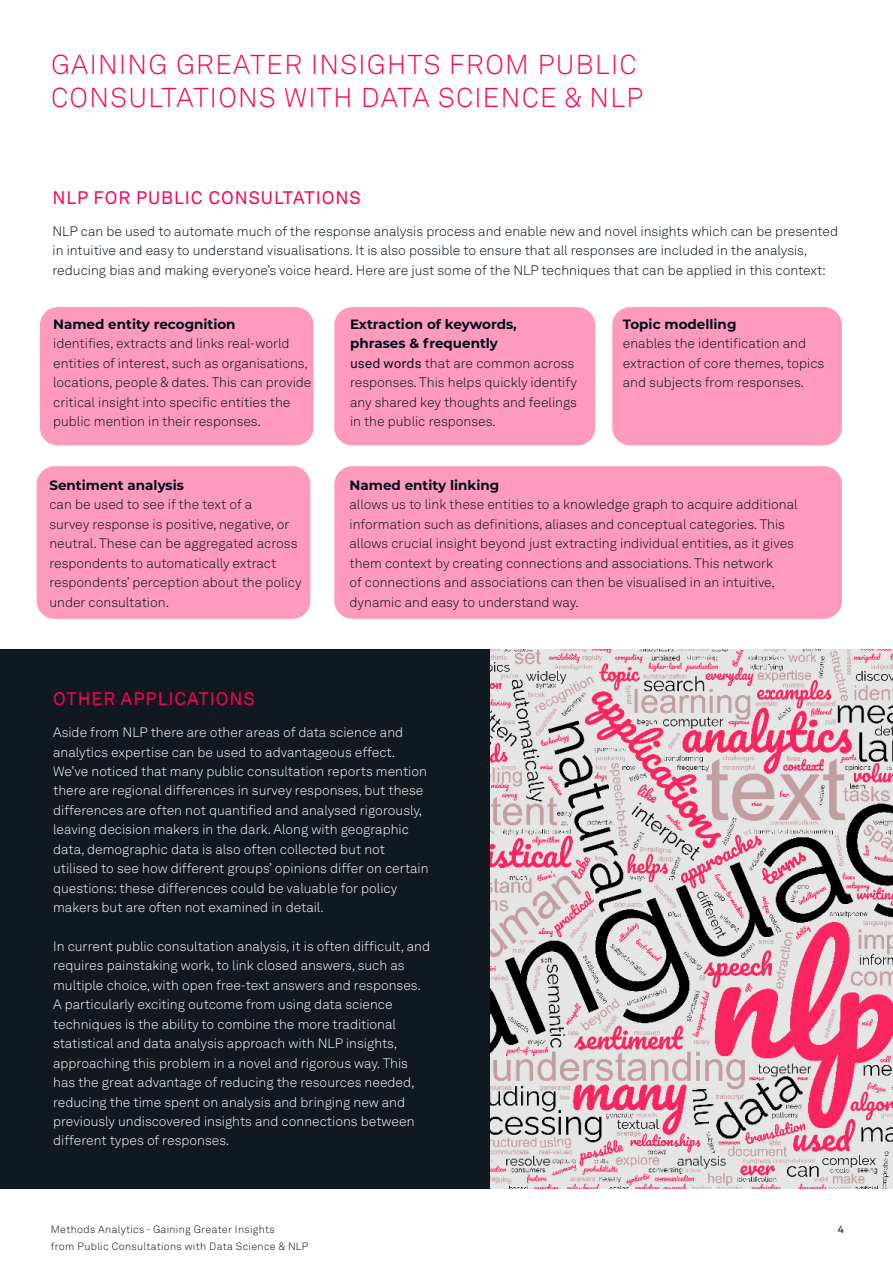
<style>
.page{position:relative;width:893px;height:1263px;background:#fff}
.page>*{position:absolute;margin:0;border:0;box-sizing:border-box;transform-origin:0 0}
.t1{font:300 27px/32.4px "Akkurat LL";letter-spacing:.05em;color:#fe005a}
.t2{font:18px "Akkurat LL";letter-spacing:.05em;color:#fe005a}
.t3{font:300 13.5px/19.5px "Akkurat LL";color:#020e1a}
.t4{font:300 13.5px/19.5px "Akkurat LL";color:#fff}
.t5{font:700 13.5px/19.5px "Montserrat";color:#020e1a}
.t6{font:300 10.5px/16.5px "Akkurat LL";letter-spacing:.03em;color:#030c1a}
.t7{font:10.5px "Akkurat LL";color:#030c1a}
.s1{font-weight:400}
</style>
<div class="page">
<div style="left:0;top:649px;width:490px;height:540px;background:#101920"></div>
<img style="left:490px;top:649px;width:403px;height:540px">
<div style="left:40px;top:307px;width:274px;height:138px;background:#fe9abd;border-radius:18px"></div>
<div style="left:612px;top:307px;width:230px;height:138px;background:#fe9abd;border-radius:18px"></div>
<div style="left:334px;top:466px;width:508px;height:153px;background:#fe9abd;border-radius:18px"></div>
<div style="left:37px;top:466px;width:273px;height:153px;background:#fe9abd;border-radius:18px"></div>
<div style="left:334px;top:307px;width:261px;height:138px;background:#fe9abd;border-radius:18px"></div>
<p class="t1" style="left:51px;top:48px;width:594px">GAINING GREATER INSIGHTS FROM PUBLIC<br>CONSULTATIONS WITH DATA SCIENCE &amp; NLP</p>
<p class="t2" style="left:53px;top:184px;width:310px">NLP FOR PUBLIC CONSULTATIONS</p>
<p class="t3" style="left:53px;top:221px;width:787px">NLP can be used to automate much of the response analysis process and enable new and novel insights which can be presented in intuitive and easy to understand visualisations. It is also possible to ensure that all responses are included in the analysis, reducing bias and making everyone’s voice heard. Here are just some of the NLP techniques that can be applied in this context:</p>
<p class="t5" style="left:53px;top:314px;width:184px">Named entity recognition</p>
<p class="t3" style="left:53px;top:333px;width:260px">identifies, extracts and links real-world entities of interest, such as organisations, locations, people &amp; dates. This can provide critical insight into specific entities the public mention in their responses.</p>
<p class="t5" style="left:49px;top:475px;width:136px">Sentiment analysis</p>
<p class="t3" style="left:49px;top:495px;width:254px">can be used to see if the text of a<br>survey response is positive, negative, or neutral. These can be aggregated across respondents to automatically extract respondents’ perception about the policy under consultation.</p>
<p class="t5" style="left:350px;top:314px;width:168px">Extraction of keywords, phrases &amp; frequently</p>
<p class="t3" style="left:350px;top:353px;width:229px"><span class="s1">used words</span> that are common across responses. This helps quickly identify any shared key thoughts and feelings in the public responses.</p>
<p class="t5" style="left:623px;top:314px;width:115px">Topic modelling</p>
<p class="t3" style="left:623px;top:333px;width:203px">enables the identification and extraction of core themes, topics and subjects from responses.</p>
<p class="t5" style="left:350px;top:475px;width:151px">Named entity linking</p>
<p class="t3" style="left:350px;top:495px;width:450px">allows us to link these entities to a knowledge graph to acquire additional information such as definitions, aliases and conceptual categories. This allows crucial insight beyond just extracting individual entities, as it gives them context by creating connections and associations. This network<br>of connections and associations can then be visualised in an intuitive, dynamic and easy to understand way.</p>
<p class="t2" style="left:53px;top:685px;width:203px">OTHER APPLICATIONS</p>
<p class="t4" style="left:53px;top:722px;width:377px">Aside from NLP there are other areas of data science and analytics expertise can be used to advantageous effect.<br>We’ve noticed that many public consultation reports mention there are regional differences in survey responses, but these differences are often not quantified and analysed rigorously, leaving decision makers in the dark. Along with geographic data, demographic data is also often collected but not utilised to see how different groups’ opinions differ on certain questions: these differences could be valuable for policy makers but are often not examined in detail.</p>
<p class="t4" style="left:53px;top:936px;width:378px">In current public consultation analysis, it is often difficult, and requires painstaking work, to link closed answers, such as multiple choice, with open free-text answers and responses.<br>A particularly exciting outcome from using data science techniques is the ability to combine the more traditional statistical and data analysis approach with NLP insights, approaching this problem in a novel and rigorous way. This has the great advantage of reducing the resources needed, reducing the time spent on analysis and bringing new and previously undiscovered insights and connections between different types of responses.</p>
<p class="t6" style="left:51px;top:1221px;width:259px">Methods Analytics - Gaining Greater Insights<br>from Public Consultations with Data Science &amp; NLP</p>
<p class="t7" style="left:838px;top:1221px;width:8px">4</p>
</div>
